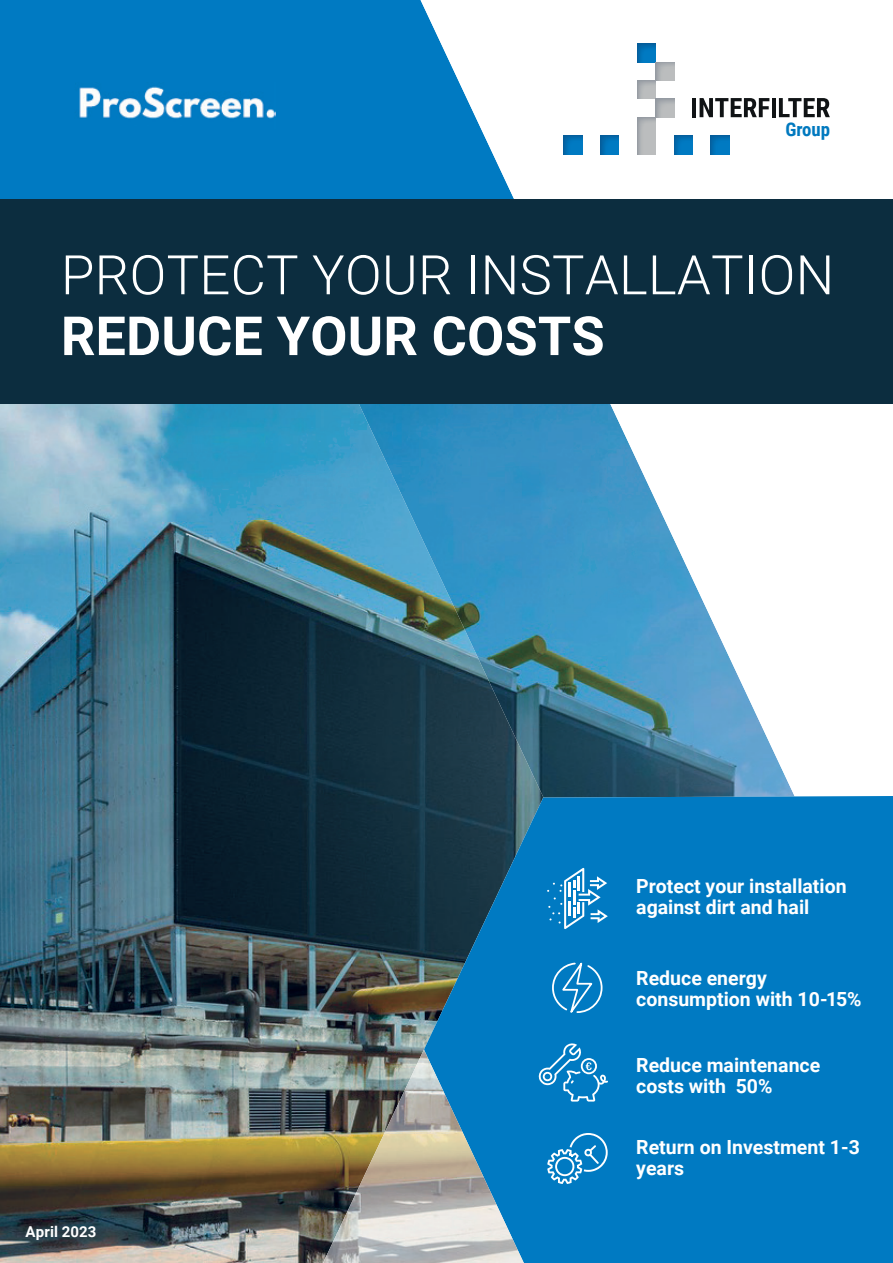
<style>
.page{position:relative;width:893px;height:1263px;background:#fff}
.page>*{position:absolute;margin:0;border:0;box-sizing:border-box;transform-origin:0 0}
.t1{font:300 54.6px "Roboto";letter-spacing:.005em;color:#fff}
.t2{font:700 54px "Roboto";letter-spacing:.005em;color:#fff}
.t3{font:700 19.5px/21px "Roboto";color:#fff}
.t4{font:700 18.75px "Roboto Condensed";color:#0079bf}
.t5{font:700 15px "Roboto";letter-spacing:.01em;color:#fff}
</style>
<div class="page">
<img style="left:0;top:404px;width:424px;height:859px">
<div style="left:0;top:0;width:421px;height:199px;background:#007ac2"></div>
<img style="left:320px;top:404px;width:101px;height:393px">
<svg style="left:421px;top:1px;width:409px;height:1004px"></svg>
<div style="left:0;top:199px;width:893px;height:205px;background:#0c2d3f"></div>
<hr style="left:692px;top:98px;width:4px;height:19px;background:#101315">
<svg style="left:700px;top:98px;width:69px;height:19px"></svg>
<hr style="left:772px;top:98px;width:4px;height:19px;background:#101315">
<svg style="left:779px;top:98px;width:51px;height:19px"></svg>
<img style="left:564px;top:136px;width:18px;height:18px">
<img style="left:600px;top:136px;width:19px;height:18px">
<img style="left:637px;top:44px;width:19px;height:18px">
<img style="left:674px;top:136px;width:18px;height:18px">
<img style="left:711px;top:136px;width:18px;height:18px">
<img style="left:656px;top:62px;width:18px;height:18px">
<img style="left:637px;top:80px;width:19px;height:19px">
<img style="left:656px;top:99px;width:18px;height:18px">
<img style="left:637px;top:117px;width:19px;height:37px">
<div style="left:524px;top:1049px;width:369px;height:214px;background:#007ac2"></div>
<svg style="left:424px;top:796px;width:469px;height:253px;background:#0572b1"></svg>
<img style="left:323px;top:1049px;width:201px;height:214px">
<svg style="left:505px;top:1223px;width:19px;height:40px"></svg>
<svg style="left:547px;top:868px;width:61px;height:61px"></svg>
<svg style="left:551px;top:955px;width:52px;height:59px;background:#278ecb"></svg>
<svg style="left:538px;top:1043px;width:70px;height:58px;background:#288fcb"></svg>
<svg style="left:547px;top:1133px;width:61px;height:51px;background:#3394ce"></svg>
<img style="left:75px;top:83px;width:200px;height:45px">
<p class="t4" style="left:785px;top:116px;width:46px">Group</p>
<h1 class="t1" style="left:61px;top:237px;width:775px">PROTECT YOUR INSTALLATION</h1>
<h2 class="t2" style="left:61px;top:298px;width:545px">REDUCE YOUR COSTS</h2>
<p class="t5" style="left:26px;top:1221px;width:73px">April 2023</p>
<p class="t3" style="left:636px;top:874px;width:212px">Protect your installation against dirt and hail</p>
<p class="t3" style="left:636px;top:967px;width:227px">Reduce energy consumption with 10-15%</p>
<p class="t3" style="left:636px;top:1054px;width:186px">Reduce maintenance costs with 50%</p>
<p class="t3" style="left:636px;top:1135px;width:225px">Return on Investment 1-3 years</p>
</div>
